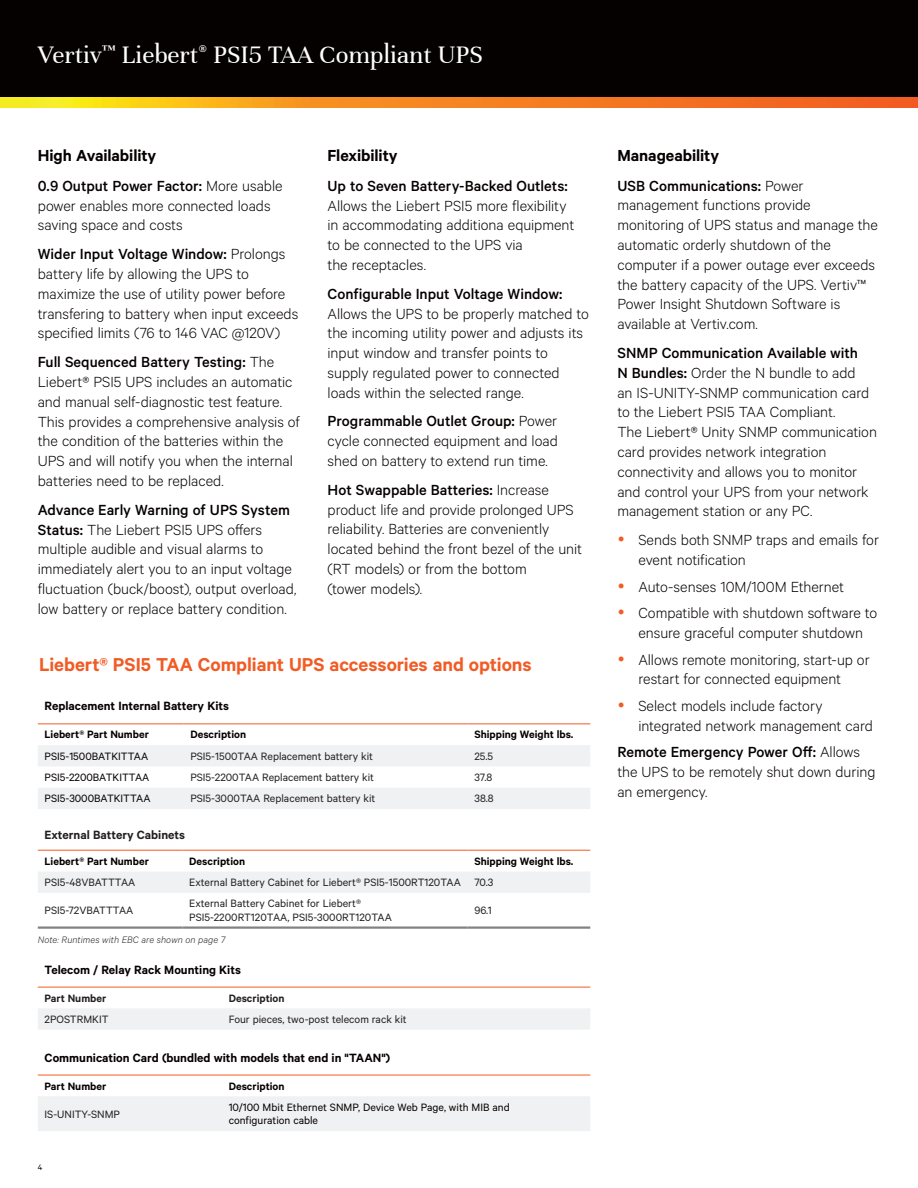
<style>
.page{position:relative;width:918px;height:1188px;background:#fff}
.page>*{position:absolute;margin:0;border:0;box-sizing:border-box;transform-origin:0 0}
.t1{font:27px "Unna";color:#fff}
.t2{font:600 21px "Calibre";color:#f15b24}
.t3{font:600 18px "Calibre";letter-spacing:-.005em;color:#060101}
.t4{font:300 16.5px/19.8px "Calibre";color:#060101}
.t5{font:500 16.5px "Calibre";color:#060101}
.t6{font:600 13.5px "Calibre";color:#060101}
.t7{font:600 13.5px "Calibre";color:#231f20}
.t8{font:12px/13.5px "Calibre";color:#231f20}
.t9{font:12px/13.5px "Calibre";color:#060101}
.t10{font:600 12px "Calibre";color:#060101}
.t11{font:600 12px "Calibre";color:#231f20}
.t12{font:italic 300 10.5px "Calibre";letter-spacing:.015em;color:#231f20}
.t13{font:9px "Calibre";color:#060101}
.s1{font-weight:500}
</style>
<div class="page">
<div style="left:0;top:0;width:918px;height:108px;background:#060101"></div>
<svg style="left:0;top:98px;width:918px;height:10px;background:#f5921f"></svg>
<svg style="left:38px;top:745px;width:552px;height:64px"></svg>
<hr style="left:38px;top:724px;width:146px;height:1px;background:#f15b24">
<hr style="left:184px;top:724px;width:284px;height:1px;background:#f15b24">
<hr style="left:468px;top:724px;width:122px;height:1px;background:#f15b24">
<div style="left:38px;top:1009px;width:552px;height:21px;background:#f0f1f2"></div>
<hr style="left:38px;top:987px;width:184px;height:1px;background:#f15b24">
<hr style="left:222px;top:987px;width:368px;height:1px;background:#f15b24">
<div style="left:38px;top:1097px;width:552px;height:34px;background:#f0f1f2"></div>
<hr style="left:38px;top:1075px;width:184px;height:1px;background:#f15b24">
<hr style="left:222px;top:1075px;width:368px;height:1px;background:#f15b24">
<div style="left:38px;top:872px;width:552px;height:21px;background:#f0f1f2"></div>
<hr style="left:38px;top:850px;width:145px;height:1px;background:#f15b24">
<hr style="left:183px;top:850px;width:285px;height:1px;background:#f15b24">
<hr style="left:468px;top:850px;width:122px;height:1px;background:#f15b24">
<hr style="left:38px;top:926px;width:145px;height:3px;background:#808285">
<hr style="left:183px;top:926px;width:285px;height:3px;background:#808285">
<hr style="left:468px;top:926px;width:122px;height:3px;background:#808285">
<h1 class="t1" style="left:38px;top:39px;width:447px">Vertiv<sup>™</sup> Liebert<sup>®</sup> PSI5 TAA Compliant UPS</h1>
<p class="t3" style="left:38px;top:144px;width:120px">High Availability</p>
<p class="t3" style="left:328px;top:144px;width:72px">Flexibility</p>
<p class="t3" style="left:617px;top:144px;width:103px">Manageability</p>
<p class="t4" style="left:38px;top:175px;width:246px"><span class="s1">0.9 Output Power Factor:</span> More usable power enables more connected loads saving space and costs</p>
<p class="t4" style="left:38px;top:243px;width:262px"><span class="s1">Wider Input Voltage Window:</span> Prolongs battery life by allowing the UPS to maximize the use of utility power before transfering to battery when input exceeds specified limits (76 to 146 VAC @120V)</p>
<p class="t4" style="left:38px;top:351px;width:264px"><span class="s1">Full Sequenced Battery Testing:</span> The Liebert® PSI5 UPS includes an automatic and manual self-diagnostic test feature.<br>This provides a comprehensive analysis of the condition of the batteries within the UPS and will notify you when the internal batteries need to be replaced.</p>
<p class="t4" style="left:38px;top:499px;width:260px"><span class="s1">Advance Early Warning of UPS System Status:</span> The Liebert PSI5 UPS offers multiple audible and visual alarms to immediately alert you to an input voltage fluctuation (buck/boost), output overload, low battery or replace battery condition.</p>
<p class="t5" style="left:328px;top:176px;width:242px">Up to Seven Battery-Backed Outlets:</p>
<p class="t4" style="left:328px;top:195px;width:248px">Allows the Liebert PSI5 more flexibility in accommodating additiona equipment to be connected to the UPS via<br>the receptacles.</p>
<p class="t5" style="left:328px;top:284px;width:236px">Configurable Input Voltage Window:</p>
<p class="t4" style="left:328px;top:303px;width:263px">Allows the UPS to be properly matched to the incoming utility power and adjusts its input window and transfer points to supply regulated power to connected loads within the selected range.</p>
<p class="t4" style="left:328px;top:411px;width:232px;text-align:justify"><span class="s1">Programmable Outlet Group:</span> Power cycle connected equipment and load shed on battery to extend run time.</p>
<p class="t4" style="left:328px;top:479px;width:256px"><span class="s1">Hot Swappable Batteries:</span> Increase product life and provide prolonged UPS reliability. Batteries are conveniently located behind the front bezel of the unit (RT models) or from the bottom<br>(tower models).</p>
<p class="t4" style="left:617px;top:175px;width:262px"><span class="s1">USB Communications:</span> Power management functions provide monitoring of UPS status and manage the automatic orderly shutdown of the computer if a power outage ever exceeds the battery capacity of the UPS. Vertiv™ Power Insight Shutdown Software is available at Vertiv.com.</p>
<p class="t4" style="left:617px;top:342px;width:261px"><span class="s1">SNMP Communication Available with<br>N Bundles:</span> Order the N bundle to add<br>an IS-UNITY-SNMP communication card to the Liebert PSI5 TAA Compliant.<br>The Liebert® Unity SNMP communication card provides network integration connectivity and allows you to monitor and control your UPS from your network management station or any PC.</p>
<p class="t4" style="left:638px;top:530px;width:242px">Sends both SNMP traps and emails for event notification</p>
<p class="t4" style="left:638px;top:572px;width:240px;line-height:26.5px">Auto-senses 10M/100M Ethernet<br>Compatible with shutdown software to</p>
<p class="t4" style="left:638px;top:619px;width:233px;line-height:26.5px">ensure graceful computer shutdown<br>Allows remote monitoring, start-up or</p>
<p class="t4" style="left:638px;top:665px;width:204px;line-height:26.5px">restart for connected equipment<br>Select models include factory</p>
<p class="t4" style="left:617px;top:712px;width:257px;line-height:26.5px;text-indent:21px">integrated network management card<br><span class="s1">Remote Emergency Power Off:</span> Allows</p>
<p class="t4" style="left:617px;top:761px;width:260px">the UPS to be remotely shut down during an emergency.</p>
<p class="t2" style="left:39px;top:652px;width:494px">Liebert® PSI5 TAA Compliant UPS accessories and options</p>
<p class="t6" style="left:45px;top:698px;width:186px">Replacement Internal Battery Kits</p>
<p class="t10" style="left:45px;top:728px;width:106px">Liebert® Part Number</p>
<p class="t10" style="left:190px;top:728px;width:57px">Description</p>
<p class="t10" style="left:474px;top:728px;width:101px">Shipping Weight lbs.</p>
<p class="t9" style="left:45px;top:749px;width:105px">PSI5-1500BATKITTAA</p>
<p class="t8" style="left:190px;top:749px;width:184px">PSI5-1500TAA Replacement battery kit</p>
<p class="t8" style="left:474px;top:749px;width:20px">25.5</p>
<p class="t9" style="left:45px;top:770px;width:106px">PSI5-2200BATKITTAA</p>
<p class="t8" style="left:190px;top:770px;width:185px">PSI5-2200TAA Replacement battery kit</p>
<p class="t8" style="left:474px;top:770px;width:19px">37.8</p>
<p class="t9" style="left:45px;top:791px;width:108px">PSI5-3000BATKITTAA</p>
<p class="t8" style="left:190px;top:791px;width:187px">PSI5-3000TAA Replacement battery kit</p>
<p class="t8" style="left:474px;top:791px;width:21px">38.8</p>
<p class="t7" style="left:45px;top:827px;width:142px">External Battery Cabinets</p>
<p class="t10" style="left:45px;top:854px;width:106px">Liebert® Part Number</p>
<p class="t10" style="left:189px;top:854px;width:57px">Description</p>
<p class="t10" style="left:474px;top:854px;width:101px">Shipping Weight lbs.</p>
<p class="t8" style="left:45px;top:875px;width:92px">PSI5-48VBATTTAA</p>
<p class="t8" style="left:189px;top:875px;width:306px">External Battery Cabinet for Liebert® PSI5-1500RT120TAA 70.3</p>
<p class="t8" style="left:45px;top:903px;width:90px">PSI5-72VBATTTAA</p>
<p class="t8" style="left:189px;top:896px;width:204px">External Battery Cabinet for Liebert®<br>PSI5-2200RT120TAA, PSI5-3000RT120TAA</p>
<p class="t8" style="left:474px;top:903px;width:19px">96.1</p>
<p class="t12" style="left:38px;top:934px;width:189px">Note: Runtimes with EBC are shown on page 7</p>
<p class="t6" style="left:45px;top:962px;width:198px">Telecom / Relay Rack Mounting Kits</p>
<p class="t11" style="left:45px;top:991px;width:63px">Part Number</p>
<p class="t11" style="left:229px;top:991px;width:57px">Description</p>
<p class="t8" style="left:45px;top:1012px;width:65px">2POSTRMKIT</p>
<p class="t8" style="left:229px;top:1012px;width:180px">Four pieces, two-post telecom rack kit</p>
<p class="t6" style="left:45px;top:1050px;width:347px">Communication Card (bundled with models that end in "TAAN")</p>
<p class="t10" style="left:45px;top:1079px;width:63px">Part Number</p>
<p class="t10" style="left:229px;top:1079px;width:57px">Description</p>
<p class="t8" style="left:45px;top:1107px;width:77px">IS-UNITY-SNMP</p>
<p class="t9" style="left:229px;top:1100px;width:283px">10/100 Mbit Ethernet SNMP, Device Web Page, with MIB and configuration cable</p>
<p class="t13" style="left:38px;top:1162px;width:6px">4</p>
</div>
